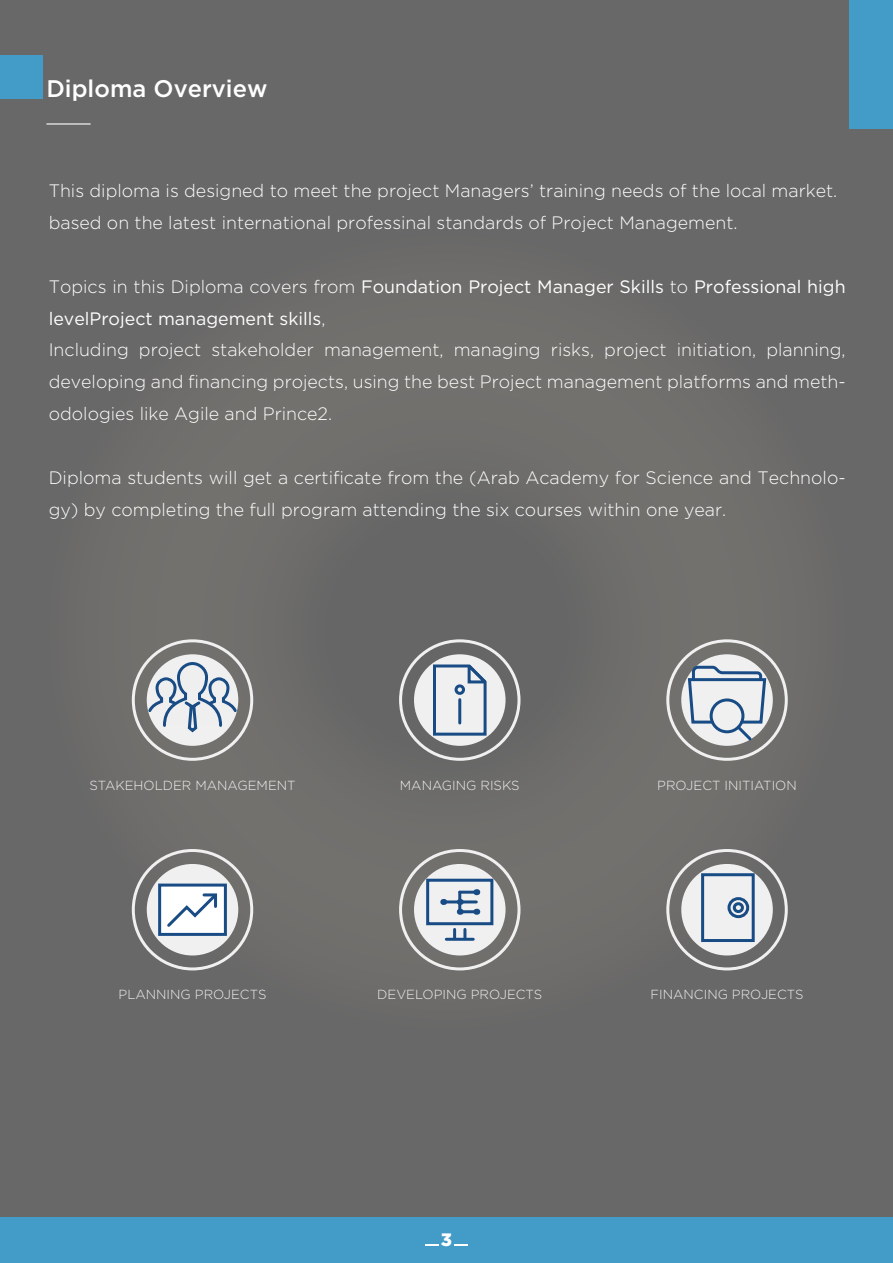
<style>
.page{position:relative;width:893px;height:1263px;background:#686868}
.page>*{position:absolute;margin:0;border:0;box-sizing:border-box;transform-origin:0 0}
.t1{font:500 24px "Gotham";color:#fff}
.t2{font:300 18px/31.8px "Gotham";color:#fff}
.t3{font:900 18px "Gotham";color:#fff}
.t4{font:300 13.2px "Gotham";color:#f0f0f0}
.s1{font-weight:400}
</style>
<div class="page">
<div style="left:850px;top:0;width:43px;height:129px;background:#439cc7"></div>
<hr style="left:46px;top:123px;width:45px;height:2px;background:#fff">
<div style="left:0;top:1218px;width:893px;height:45px;background:#439cc7"></div>
<svg style="left:454px;top:1244px;width:13px;height:2px"></svg>
<svg style="left:426px;top:1244px;width:13px;height:2px"></svg>
<div style="left:147px;top:654px;width:91px;height:92px;background:#f0f0f0;border-radius:50%"></div>
<div style="left:132px;top:639px;width:121px;height:122px;border:3px solid #f0f0f0;border-radius:50%"></div>
<svg style="left:146px;top:660px;width:93px;height:74px"></svg>
<div style="left:414px;top:654px;width:92px;height:92px;background:#f0f0f0;border-radius:50%"></div>
<div style="left:399px;top:639px;width:121px;height:122px;border:3px solid #f0f0f0;border-radius:50%"></div>
<div style="left:681px;top:654px;width:92px;height:92px;background:#f0f0f0;border-radius:50%"></div>
<div style="left:666px;top:639px;width:122px;height:122px;border:3px solid #f0f0f0;border-radius:50%"></div>
<div style="left:147px;top:864px;width:91px;height:91px;background:#f0f0f0;border-radius:50%"></div>
<div style="left:132px;top:849px;width:121px;height:121px;border:3px solid #f0f0f0;border-radius:50%"></div>
<div style="left:414px;top:864px;width:92px;height:91px;background:#f0f0f0;border-radius:50%"></div>
<div style="left:399px;top:849px;width:121px;height:121px;border:3px solid #f0f0f0;border-radius:50%"></div>
<div style="left:681px;top:864px;width:92px;height:91px;background:#f0f0f0;border-radius:50%"></div>
<div style="left:666px;top:849px;width:122px;height:121px;border:3px solid #f0f0f0;border-radius:50%"></div>
<svg style="left:431px;top:659px;width:58px;height:78px"></svg>
<svg style="left:700px;top:872px;width:56px;height:70px"></svg>
<div style="left:734px;top:904px;width:8px;height:7px;background:#efefef;border-radius:50%"></div>
<div style="left:733px;top:902px;width:11px;height:11px;border:3px solid #194c85;border-radius:50%"></div>
<div style="left:158px;top:883px;width:69px;height:53px;background:#fff;border:3px solid #194c85"></div>
<svg style="left:167px;top:893px;width:50px;height:34px"></svg>
<div style="left:426px;top:879px;width:67px;height:46px;border:3px solid #194c85"></div>
<hr style="left:446px;top:938px;width:27px;height:3px;background:#194c85">
<svg style="left:463px;top:929px;width:3px;height:9px"></svg>
<svg style="left:453px;top:929px;width:3px;height:9px"></svg>
<hr style="left:460px;top:910px;width:16px;height:3px;background:#194c85">
<hr style="left:443px;top:900px;width:33px;height:3px;background:#194c85">
<hr style="left:460px;top:891px;width:16px;height:3px;background:#194c85">
<hr style="left:458px;top:892px;width:3px;height:20px;background:#194c85">
<svg style="left:686px;top:664px;width:82px;height:79px"></svg>
<div style="left:0;top:55px;width:43px;height:43px;background:#439cc7"></div>
<h1 class="t1" style="left:46px;top:73px;width:223px">Diploma Overview</h1>
<p class="t2" style="left:49px;top:175px;width:790px">This diploma is designed to meet the project Managers’ training needs of the local market. based on the latest international professinal standards of Project Management.</p>
<p class="t2" style="left:49px;top:270px;width:798px">Topics in this Diploma covers from <span class="s1">Foundation Project Manager Skills</span> to <span class="s1">Professional high levelProject management skills</span>,<br>Including project stakeholder management, managing risks, project initiation, planning, developing and financing projects, using the best Project management platforms and meth&shy;odologies like Agile and Prince2.</p>
<p class="t2" style="left:49px;top:461px;width:798px">Diploma students will get a certificate from the (Arab Academy for Science and Technolo&shy;gy) by completing the full program attending the six courses within one year.</p>
<p class="t4" style="left:89px;top:776px;width:208px">STAKEHOLDER MANAGEMENT</p>
<p class="t4" style="left:400px;top:776px;width:121px">MANAGING RISKS</p>
<p class="t4" style="left:657px;top:776px;width:141px">PROJECT INITIATION</p>
<p class="t4" style="left:119px;top:986px;width:149px">PLANNING PROJECTS</p>
<p class="t4" style="left:377px;top:986px;width:166px">DEVELOPING PROJECTS</p>
<p class="t4" style="left:651px;top:986px;width:154px">FINANCING PROJECTS</p>
<p class="t3" style="left:441px;top:1227px;width:13px">3</p>
</div>
